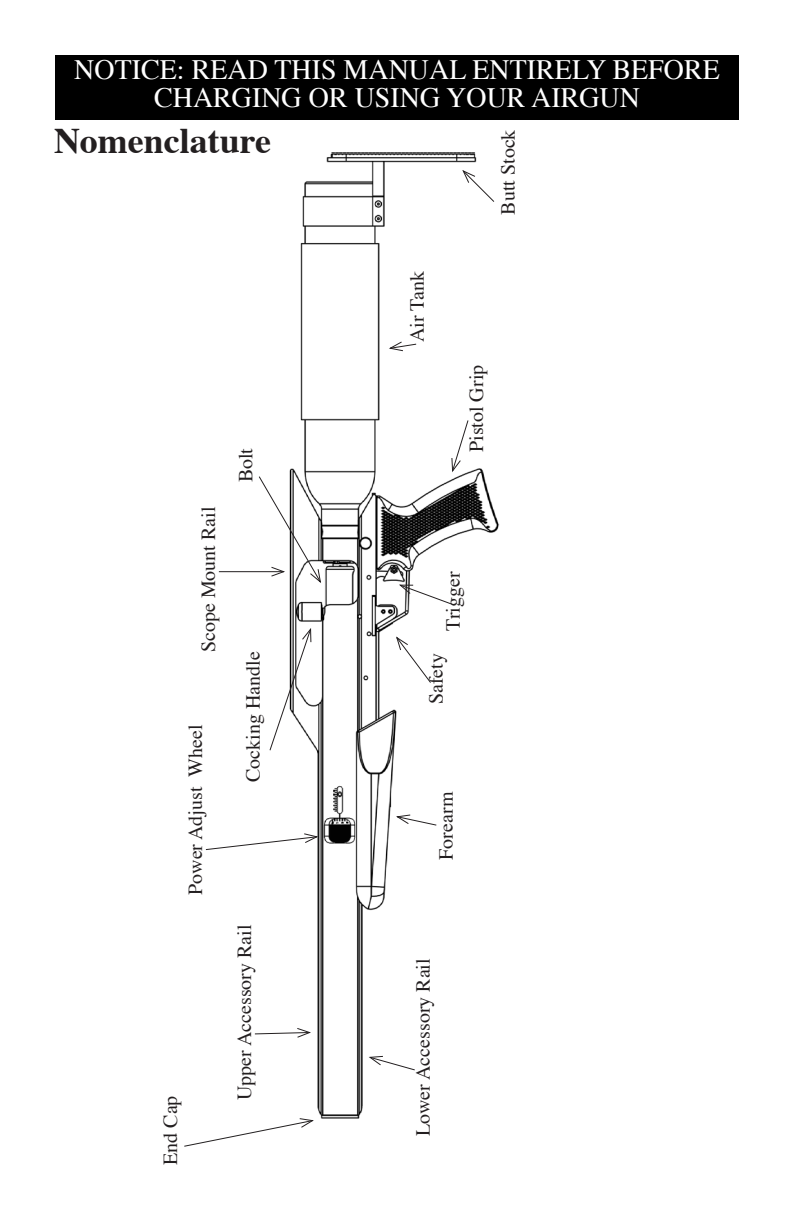
<style>
.page{position:relative;width:792px;height:1224px;background:#fff}
.page>*{position:absolute;margin:0;border:0;box-sizing:border-box;transform-origin:0 0}
.t1{font:700 36px "Times";color:#231f20}
.t2{font:28px/28px "Times";color:#fff;text-align:center}
.t3{font:20px "Times";color:#231f20}
</style>
<div class="page">
<div style="left:55px;top:55px;width:684px;height:65px;background:#000"></div>
<img style="left:289px;top:153px;width:210px;height:966px">
<svg style="left:184px;top:1118px;width:131px;height:29px"></svg>
<svg style="left:254px;top:1027px;width:59px;height:12px"></svg>
<svg style="left:367px;top:1055px;width:49px;height:16px"></svg>
<svg style="left:205px;top:833px;width:115px;height:18px"></svg>
<svg style="left:269px;top:626px;width:43px;height:126px"></svg>
<hr style="left:219px;top:571px;width:65px;height:1px;background:#231f20">
<svg style="left:258px;top:475px;width:64px;height:109px"></svg>
<svg style="left:395px;top:635px;width:37px;height:49px"></svg>
<svg style="left:398px;top:584px;width:57px;height:22px"></svg>
<svg style="left:451px;top:419px;width:18px;height:55px"></svg>
<svg style="left:387px;top:341px;width:30px;height:11px"></svg>
<svg style="left:461px;top:169px;width:34px;height:34px"></svg>
<svg style="left:395px;top:814px;width:43px;height:12px"></svg>
<h2 class="t2" style="left:74px;top:57px;width:647px">NOTICE: READ THIS MANUAL ENTIRELY BEFORE<br>CHARGING OR USING YOUR AIRGUN</h2>
<h1 class="t1" style="left:54px;top:117px;width:219px">Nomenclature</h1>
<p class="t3" style="left:495px;top:215px;width:87px;rotate:-90deg">Butt Stock</p>
<p class="t3" style="left:196px;top:652px;width:147px;rotate:-90deg">Scope Mount Rail</p>
<p class="t3" style="left:183px;top:895px;width:172px;rotate:-90deg">Power Adjust Wheel</p>
<p class="t3" style="left:158px;top:1165px;width:71px;rotate:-90deg">End Cap</p>
<p class="t3" style="left:233px;top:482px;width:36px;rotate:-90deg">Bolt</p>
<p class="t3" style="left:240px;top:782px;width:132px;rotate:-90deg">Cocking Handle</p>
<p class="t3" style="left:232px;top:1100px;width:177px;rotate:-90deg">Upper Accessory Rail</p>
<p class="t3" style="left:405px;top:342px;width:73px;rotate:-90deg">Air Tank</p>
<p class="t3" style="left:464px;top:452px;width:89px;rotate:-90deg">Pistol Grip</p>
<p class="t3" style="left:441px;top:631px;width:61px;rotate:-90deg">Trigger</p>
<p class="t3" style="left:423px;top:704px;width:53px;rotate:-90deg">Safety</p>
<p class="t3" style="left:433px;top:860px;width:69px;rotate:-90deg">Forearm</p>
<p class="t3" style="left:410px;top:1136px;width:179px;rotate:-90deg">Lower Accessory Rail</p>
</div>
